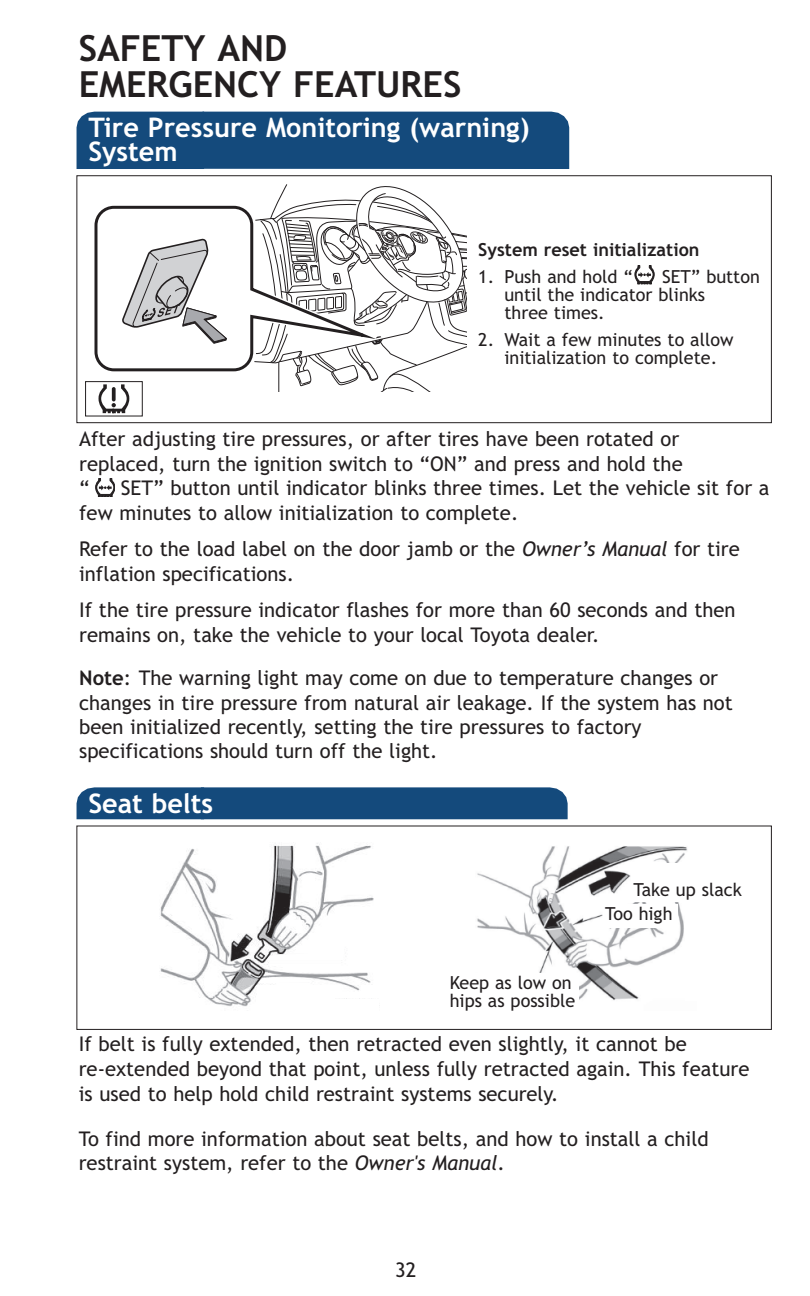
<style>
.page{position:relative;width:810px;height:1296px;background:#fff}
.page>*{position:absolute;margin:0;border:0;box-sizing:border-box;transform-origin:0 0}
.t1{font:700 36px/36px "Trebuchet MS";color:#231f20}
.t2{font:700 27px/24.8px "Trebuchet MS";color:#fff}
.t3{font:20.25px/24.8px "Trebuchet MS";color:#231f20}
.t4{font:18px/18px "Trebuchet MS";color:#231f20}
.t5{font:700 18px "Trebuchet MS";color:#231f20}
.s1{font-style:italic}
.s2{font-weight:700}
</style>
<div class="page">
<div style="left:77px;top:826px;width:695px;height:204px;border:1px solid #231f20"></div>
<img style="left:160px;top:843px;width:214px;height:164px">
<div style="left:334px;top:1000px;width:45px;height:12px;background:#fff"></div>
<svg style="left:266px;top:945px;width:79px;height:15px"></svg>
<svg style="left:258px;top:977px;width:54px;height:6px"></svg>
<img style="left:477px;top:846px;width:211px;height:154px">
<div style="left:447px;top:973px;width:132px;height:41px;background:#fff"></div>
<div style="left:631px;top:863px;width:121px;height:38px;background:#fff"></div>
<div style="left:603px;top:904px;width:75px;height:23px;background:#fff"></div>
<div style="left:77px;top:787px;width:491px;height:32px;background:#144a7c"></div>
<div style="left:77px;top:175px;width:695px;height:248px;border:1px solid #231f20"></div>
<svg style="left:635px;top:266px;width:19px;height:18px"></svg>
<svg style="left:276px;top:184px;width:191px;height:207px"></svg>
<svg style="left:94px;top:204px;width:295px;height:169px"></svg>
<svg style="left:121px;top:238px;width:110px;height:110px"></svg>
<div style="left:77px;top:112px;width:492px;height:57px;background:#144a7c"></div>
<svg style="left:96px;top:478px;width:19px;height:19px"></svg>
<svg style="left:99px;top:384px;width:30px;height:29px"></svg>
<div style="left:85px;top:381px;width:58px;height:35px;border:1px solid #231f20"></div>
<h1 class="t1" style="left:79px;top:30px;width:384px">SAFETY AND<br>EMERGENCY FEATURES</h1>
<h2 class="t2" style="left:88px;top:115px;width:443px">Tire Pressure Monitoring (warning)<br>System</h2>
<p class="t5" style="left:478px;top:239px;width:223px">System reset initialization</p>
<p class="t4" style="left:478px;top:267px;width:156px">1. Push and hold “</p>
<p class="t4" style="left:504px;top:267px;width:257px;text-indent:158px">SET” button until the indicator blinks<br>three times.</p>
<p class="t4" style="left:478px;top:330px;width:257px;text-align:center">2. Wait a few minutes to allow initialization to complete.</p>
<p class="t3" style="left:79px;top:427px;width:605px">After adjusting tire pressures, or after tires have been rotated or replaced, turn the ignition switch to “ON” and press and hold the “</p>
<p class="t3" style="left:79px;top:476px;width:692px;text-indent:42px">SET” button until indicator blinks three times. Let the vehicle sit for a few minutes to allow initialization to complete.</p>
<p class="t3" style="left:79px;top:537px;width:662px">Refer to the load label on the door jamb or the <span class="s1">Owner’s Manual</span> for tire inflation specifications.</p>
<p class="t3" style="left:79px;top:598px;width:658px">If the tire pressure indicator flashes for more than 60 seconds and then remains on, take the vehicle to your local Toyota dealer.</p>
<p class="t3" style="left:79px;top:666px;width:655px"><span class="s2">Note</span>: The warning light may come on due to temperature changes or changes in tire pressure from natural air leakage. If the system has not been initialized recently, setting the tire pressures to factory specifications should turn off the light.</p>
<h2 class="t2" style="left:88px;top:791px;width:126px">Seat belts</h2>
<p class="t4" style="left:450px;top:974px;width:127px">Keep as low on hips as possible</p>
<p class="t4" style="left:605px;top:877px;width:138px;line-height:24.3px;text-indent:28px">Take up slack<br>Too high</p>
<p class="t3" style="left:79px;top:1032px;width:672px">If belt is fully extended, then retracted even slightly, it cannot be re-extended beyond that point, unless fully retracted again. This feature is used to help hold child restraint systems securely.</p>
<p class="t3" style="left:79px;top:1126px;width:631px">To find more information about seat belts, and how to install a child restraint system, refer to the <span class="s1">Owner's Manual</span>.</p>
<p class="t3" style="left:395px;top:1257px;width:23px">32</p>
</div>
